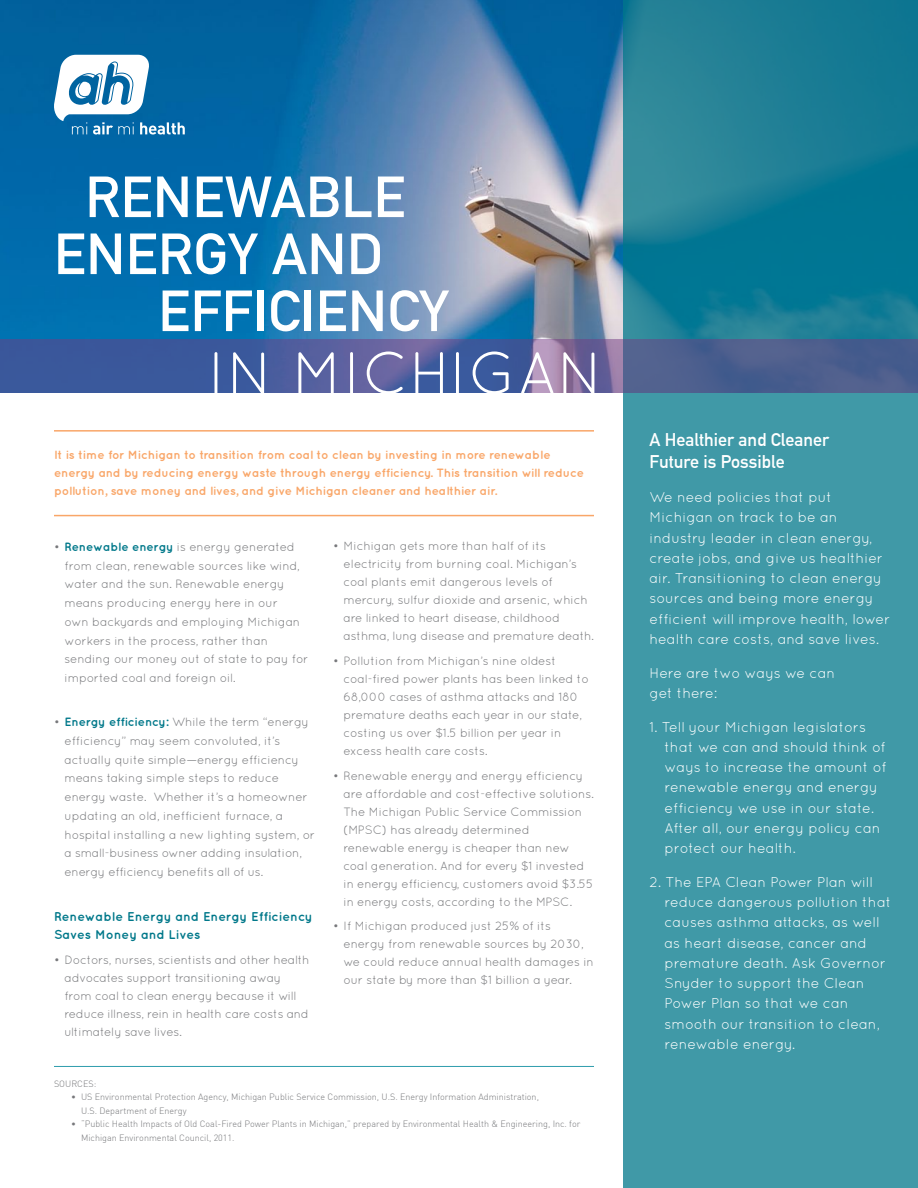
<style>
.page{position:relative;width:918px;height:1188px;background:#fff}
.page>*{position:absolute;margin:0;border:0;box-sizing:border-box;transform-origin:0 0}
.t1{font:60px "Quicksand";letter-spacing:.01em;color:#fff}
.t2{font:700 57px "DIN Alternate";letter-spacing:.01em;color:#fff}
.t3{font:700 18px/22.5px "DIN Alternate";color:#fff}
.t4{font:14.25px/20.2px "Quicksand";color:#fff}
.t5{font:14.25px/20.2px "Quicksand";letter-spacing:-.02em;color:#fff}
.t6{font:700 12.75px/18.8px "Quicksand";color:#00788a}
.t7{font:12px/18px "Quicksand";letter-spacing:-.01em;color:#77787b}
.t8{font:700 12px/18px "Quicksand";letter-spacing:-.01em;color:#f9a668}
.t9{font:300 9px/13.5px "DIN";color:#77787b}
.s1{font-weight:700;color:#00788a}
</style>
<div class="page">
<img style="left:0;top:0;width:623px;height:339px">
<svg style="left:54px;top:55px;width:131px;height:80px"></svg>
<hr style="left:54px;top:1066px;width:540px;height:1px;background:#2d9cac">
<svg style="left:623px;top:0;width:295px;height:1188px;background:#3390a1"></svg>
<svg style="left:0;top:339px;width:918px;height:54px;background:#4d5e98"></svg>
<hr style="left:54px;top:430px;width:540px;height:2px;background:#f9a668">
<hr style="left:54px;top:515px;width:540px;height:1px;background:#f9a668">
<h2 class="t2" style="left:85px;top:154px;width:321px">RENEWABLE</h2>
<h2 class="t2" style="left:54px;top:211px;width:330px">ENERGY AND</h2>
<h2 class="t2" style="left:158px;top:268px;width:292px">EFFICIENCY</h2>
<h1 class="t1" style="left:208px;top:339px;width:397px">IN MICHIGAN</h1>
<p class="t8" style="left:54px;top:445px;width:532px">It is time for Michigan to transition from coal to clean by investing in more renewable energy and by reducing energy waste through energy efficiency. This transition will reduce pollution, save money and lives, and give Michigan cleaner and healthier air.</p>
<p class="t7" style="left:64px;top:537px;width:245px;line-height:18.8px;text-indent:-10px">• <span class="s1">Renewable energy</span> is energy generated from clean, renewable sources like wind, water and the sun. Renewable energy means producing energy here in our<br>own backyards and employing Michigan workers in the process, rather than sending our money out of state to pay for imported coal and foreign oil.</p>
<p class="t7" style="left:64px;top:713px;width:252px;line-height:18.8px;text-indent:-10px">• <span class="s1">Energy efficiency:</span> While the term “energy efficiency” may seem convoluted, it’s actually quite simple—energy efficiency means taking simple steps to reduce energy waste. Whether it’s a homeowner updating an old, inefficient furnace, a hospital installing a new lighting system, or a small-business owner adding insulation, energy efficiency benefits all of us.</p>
<p class="t6" style="left:54px;top:906px;width:260px">Renewable Energy and Energy Efficiency<br>Saves Money and Lives</p>
<p class="t7" style="left:64px;top:951px;width:247px;text-indent:-10px">• Doctors, nurses, scientists and other health advocates support transitioning away from coal to clean energy because it will reduce illness, rein in health care costs and ultimately save lives.</p>
<p class="t7" style="left:344px;top:537px;width:252px;text-indent:-10px">• Michigan gets more than half of its electricity from burning coal. Michigan’s coal plants emit dangerous levels of mercury, sulfur dioxide and arsenic, which are linked to heart disease, childhood asthma, lung disease and premature death.</p>
<p class="t7" style="left:344px;top:652px;width:247px;text-indent:-10px">• Pollution from Michigan’s nine oldest coal-fired power plants has been linked to 68,000 cases of asthma attacks and 180 premature deaths each year in our state, costing us over $1.5 billion per year in excess health care costs.</p>
<p class="t7" style="left:344px;top:766px;width:252px;text-indent:-10px">• Renewable energy and energy efficiency are affordable and cost-effective solutions.<br>The Michigan Public Service Commission (MPSC) has already determined<br>renewable energy is cheaper than new coal generation. And for every $1 invested in energy efficiency, customers avoid $3.55 in energy costs, according to the MPSC.</p>
<p class="t7" style="left:344px;top:917px;width:252px;text-indent:-10px">• If Michigan produced just 25% of its energy from renewable sources by 2030, we could reduce annual health damages in our state by more than $1 billion a year.</p>
<p class="t9" style="left:54px;top:1077px;width:44px">SOURCES:</p>
<p class="t9" style="left:81px;top:1090px;width:460px;text-indent:-10px">• US Environmental Protection Agency, Michigan Public Service Commission, U.S. Energy Information Administration,<br>U.S. Department of Energy</p>
<p class="t9" style="left:81px;top:1117px;width:501px;text-indent:-10px">• “Public Health Impacts of Old Coal-Fired Power Plants in Michigan,” prepared by Environmental Health &amp; Engineering, Inc. for<br>Michigan Environmental Council, 2011.</p>
<h3 class="t3" style="left:650px;top:427px;width:181px">A Healthier and Cleaner<br>Future is Possible</h3>
<p class="t4" style="left:650px;top:487px;width:242px">We need policies that put<br>Michigan on track to be an industry leader in clean energy, create jobs, and give us healthier air. Transitioning to clean energy sources and being more energy efficient will improve health, lower health care costs, and save lives.</p>
<p class="t5" style="left:650px;top:662px;width:187px">Here are two ways we can get there:</p>
<p class="t4" style="left:665px;top:716px;width:224px;text-indent:-15px">1. Tell your Michigan legislators that we can and should think of ways to increase the amount of renewable energy and energy efficiency we use in our state.<br>After all, our energy policy can protect our health.</p>
<p class="t4" style="left:665px;top:872px;width:229px;text-indent:-15px">2. The EPA Clean Power Plan will reduce dangerous pollution that causes asthma attacks, as well as heart disease, cancer and premature death. Ask Governor<br>Snyder to support the Clean<br>Power Plan so that we can smooth our transition to clean, renewable energy.</p>
</div>
